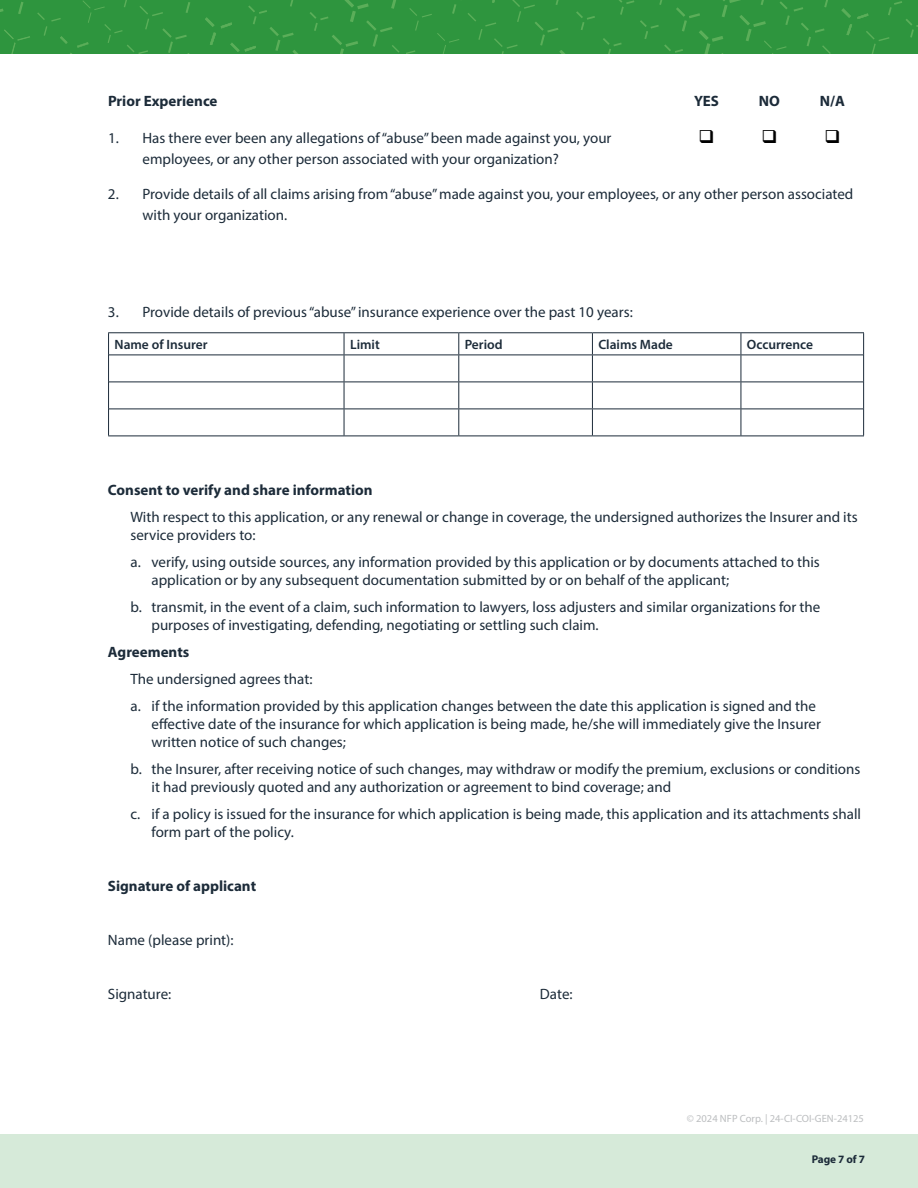
<style>
.page{position:relative;width:918px;height:1188px;background:#fff}
.page>*{position:absolute;margin:0;border:0;box-sizing:border-box;transform-origin:0 0}
.t1{font:15px/18px "Myriad Pro";color:#1c2b39}
.t2{font:700 15px "Myriad Pro";color:#1c2b39}
.t3{font:600 13.5px "Myriad Pro";color:#1c2b39}
.t4{font:700 11.25px "Myriad Pro";letter-spacing:-.01em;color:#1c2b39}
.t5{font:10.5px "Myriad Pro";color:#bcbec0}
</style>
<div class="page">
<div style="left:0;top:0;width:918px;height:54px;background:#2e953e"></div>
<div style="left:0;top:1134px;width:918px;height:54px;background:#d6ead9"></div>
<hr style="left:108px;top:332px;width:236px;height:1px;background:#1c2b39">
<hr style="left:344px;top:332px;width:115px;height:1px;background:#1c2b39">
<hr style="left:459px;top:332px;width:133px;height:1px;background:#1c2b39">
<hr style="left:592px;top:332px;width:149px;height:1px;background:#1c2b39">
<hr style="left:741px;top:332px;width:123px;height:1px;background:#1c2b39">
<hr style="left:109px;top:355px;width:235px;height:1px;background:#1c2b39">
<hr style="left:344px;top:355px;width:115px;height:1px;background:#1c2b39">
<hr style="left:459px;top:355px;width:133px;height:1px;background:#1c2b39">
<hr style="left:592px;top:355px;width:149px;height:1px;background:#1c2b39">
<hr style="left:741px;top:355px;width:122px;height:1px;background:#1c2b39">
<hr style="left:109px;top:382px;width:235px;height:1px;background:#1c2b39">
<hr style="left:344px;top:382px;width:115px;height:1px;background:#1c2b39">
<hr style="left:459px;top:382px;width:133px;height:1px;background:#1c2b39">
<hr style="left:592px;top:382px;width:149px;height:1px;background:#1c2b39">
<hr style="left:741px;top:382px;width:122px;height:1px;background:#1c2b39">
<hr style="left:109px;top:409px;width:235px;height:1px;background:#1c2b39">
<hr style="left:344px;top:409px;width:115px;height:1px;background:#1c2b39">
<hr style="left:459px;top:409px;width:133px;height:1px;background:#1c2b39">
<hr style="left:592px;top:409px;width:149px;height:1px;background:#1c2b39">
<hr style="left:741px;top:409px;width:122px;height:1px;background:#1c2b39">
<hr style="left:108px;top:436px;width:236px;height:1px;background:#1c2b39">
<hr style="left:344px;top:436px;width:115px;height:1px;background:#1c2b39">
<hr style="left:459px;top:436px;width:133px;height:1px;background:#1c2b39">
<hr style="left:592px;top:436px;width:149px;height:1px;background:#1c2b39">
<hr style="left:741px;top:436px;width:123px;height:1px;background:#1c2b39">
<svg style="left:108px;top:333px;width:1px;height:103px"></svg>
<svg style="left:344px;top:333px;width:1px;height:103px"></svg>
<svg style="left:458px;top:333px;width:1px;height:103px"></svg>
<svg style="left:592px;top:333px;width:1px;height:103px"></svg>
<svg style="left:741px;top:333px;width:1px;height:103px"></svg>
<svg style="left:863px;top:333px;width:1px;height:103px"></svg>
<p class="t2" style="left:108px;top:91px;width:111px">Prior Experience</p>
<p class="t2" style="left:694px;top:91px;width:26px">YES</p>
<p class="t2" style="left:759px;top:91px;width:23px">NO</p>
<p class="t2" style="left:820px;top:91px;width:27px">N/A</p>
<p class="t1" style="left:108px;top:129px;width:505px">1. Has there ever been any allegations of “abuse” been made against you, your</p>
<p class="t1" style="left:142px;top:150px;width:418px">employees, or any other person associated with your organization?</p>
<p class="t1" style="left:142px;top:183px;width:712px;line-height:21px;text-indent:-34px">2. Provide details of all claims arising from “abuse” made against you, your employees, or any other person associated with your organization.</p>
<p class="t1" style="left:108px;top:303px;width:526px">3. Provide details of previous “abuse” insurance experience over the past 10 years:</p>
<p class="t3" style="left:115px;top:336px;width:95px">Name of Insurer</p>
<p class="t3" style="left:350px;top:336px;width:31px">Limit</p>
<p class="t3" style="left:465px;top:336px;width:39px">Period</p>
<p class="t3" style="left:598px;top:336px;width:76px">Claims Made</p>
<p class="t3" style="left:747px;top:336px;width:68px">Occurrence</p>
<p class="t2" style="left:108px;top:480px;width:266px">Consent to verify and share information</p>
<p class="t1" style="left:130px;top:508px;width:729px">With respect to this application, or any renewal or change in coverage, the undersigned authorizes the Insurer and its service providers to:</p>
<p class="t1" style="left:151px;top:553px;width:670px;text-indent:-21px">a. verify, using outside sources, any information provided by this application or by documents attached to this application or by any subsequent documentation submitted by or on behalf of the applicant;</p>
<p class="t1" style="left:151px;top:598px;width:670px;text-indent:-21px">b. transmit, in the event of a claim, such information to lawyers, loss adjusters and similar organizations for the purposes of investigating, defending, negotiating or settling such claim.</p>
<p class="t2" style="left:108px;top:642px;width:83px">Agreements</p>
<p class="t1" style="left:130px;top:665px;width:687px;line-height:27px">The undersigned agrees that:<br>a. if the information provided by this application changes between the date this application is signed and the</p>
<p class="t1" style="left:151px;top:715px;width:671px">effective date of the insurance for which application is being made, he/she will immediately give the Insurer written notice of such changes;</p>
<p class="t1" style="left:151px;top:760px;width:710px;text-indent:-21px">b. the Insurer, after receiving notice of such changes, may withdraw or modify the premium, exclusions or conditions it had previously quoted and any authorization or agreement to bind coverage; and</p>
<p class="t1" style="left:151px;top:805px;width:711px;text-indent:-21px">c. if a policy is issued for the insurance for which application is being made, this application and its attachments shall form part of the policy.</p>
<p class="t2" style="left:108px;top:876px;width:150px">Signature of applicant</p>
<p class="t1" style="left:108px;top:931px;width:127px">Name (please print):</p>
<p class="t1" style="left:108px;top:985px;width:65px">Signature:</p>
<p class="t1" style="left:540px;top:985px;width:34px">Date:</p>
<p class="t5" style="left:687px;top:1112px;width:179px">© 2024 NFP Corp. | 24-CI-COI-GEN-24125</p>
<p class="t4" style="left:812px;top:1152px;width:55px">Page 7 of 7</p>
</div>
